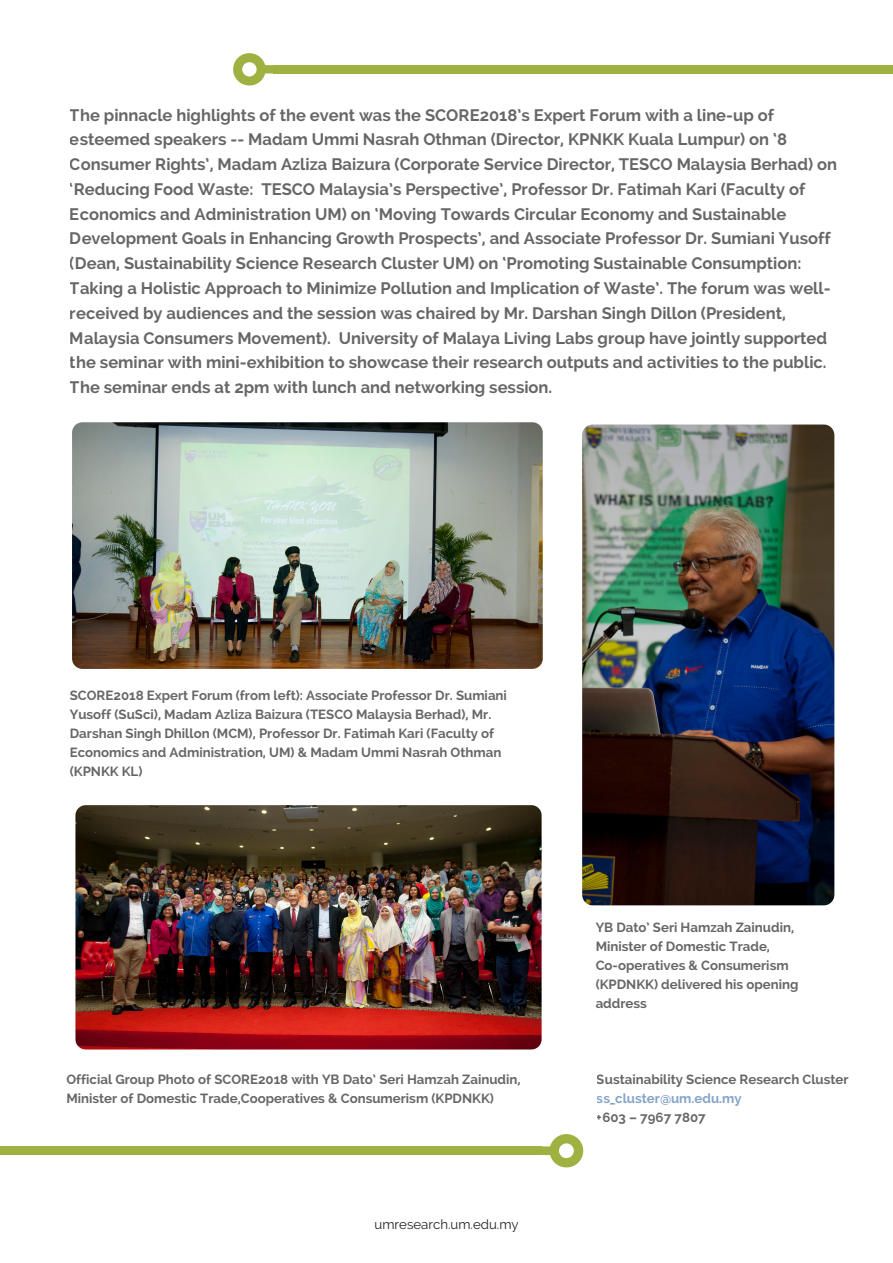
<style>
.page{position:relative;width:893px;height:1263px;background:#fff}
.page>*{position:absolute;margin:0;border:0;box-sizing:border-box;transform-origin:0 0}
.t1{font:700 16.5px/24.8px "Raleway";color:#000}
.t2{font:700 13.2px/19.2px "Raleway";color:#000}
.t3{font:13.2px "Raleway";color:#222}
.t4{font:700 13.2px "Raleway";color:#3268a2}
</style>
<div class="page">
<div style="left:273px;top:65px;width:620px;height:8px;background:#9fb140"></div>
<svg style="left:233px;top:53px;width:40px;height:33px"></svg>
<div style="left:242px;top:62px;width:15px;height:14px;background:#fff;border-radius:50%"></div>
<img style="left:72px;top:422px;width:470px;height:247px;border-radius:10px">
<div style="left:0;top:1146px;width:542px;height:9px;background:#9fb140"></div>
<svg style="left:542px;top:1134px;width:41px;height:33px"></svg>
<div style="left:559px;top:1143px;width:15px;height:15px;background:#fff;border-radius:50%"></div>
<img style="left:582px;top:424px;width:252px;height:481px;border-radius:11px">
<img style="left:75px;top:805px;width:467px;height:244px;border-radius:10px">
<p class="t1" style="left:70px;top:102px;width:769px">The pinnacle highlights of the event was the SCORE2018’s Expert Forum with a line-up of esteemed speakers -- Madam Ummi Nasrah Othman (Director, KPNKK Kuala Lumpur) on ‘8<br>Consumer Rights’, Madam Azliza Baizura (Corporate Service Director, TESCO Malaysia Berhad) on ‘Reducing Food Waste: TESCO Malaysia’s Perspective’, Professor Dr. Fatimah Kari (Faculty of Economics and Administration UM) on ‘Moving Towards Circular Economy and Sustainable Development Goals in Enhancing Growth Prospects’, and Associate Professor Dr. Sumiani Yusoff (Dean, Sustainability Science Research Cluster UM) on ‘Promoting Sustainable Consumption:<br>Taking a Holistic Approach to Minimize Pollution and Implication of Waste’. The forum was well&shy;received by audiences and the session was chaired by Mr. Darshan Singh Dillon (President, Malaysia Consumers Movement). University of Malaya Living Labs group have jointly supported the seminar with mini-exhibition to showcase their research outputs and activities to the public.<br>The seminar ends at 2pm with lunch and networking session.</p>
<p class="t2" style="left:70px;top:685px;width:439px">SCORE2018 Expert Forum (from left): Associate Professor Dr. Sumiani Yusoff (SuSci), Madam Azliza Baizura (TESCO Malaysia Berhad), Mr.<br>Darshan Singh Dhillon (MCM), Professor Dr. Fatimah Kari (Faculty of Economics and Administration, UM) &amp; Madam Ummi Nasrah Othman (KPNKK KL)</p>
<p class="t2" style="left:66px;top:1069px;width:456px">Official Group Photo of SCORE2018 with YB Dato’ Seri Hamzah Zainudin,<br>Minister of Domestic Trade,Cooperatives &amp; Consumerism (KPDNKK)</p>
<p class="t3" style="left:375px;top:1216px;width:146px">umresearch.um.edu.my</p>
<p class="t2" style="left:596px;top:917px;width:204px">YB Dato’ Seri Hamzah Zainudin,<br>Minister of Domestic Trade,<br>Co-operatives &amp; Consumerism (KPDNKK) delivered his opening address</p>
<p class="t2" style="left:597px;top:1069px;width:253px">Sustainability Science Research Cluster</p>
<p class="t4" style="left:597px;top:1090px;width:146px">ss_cluster@um.edu.my</p>
<p class="t2" style="left:597px;top:1108px;width:110px">+603 – 7967 7807</p>
</div>
